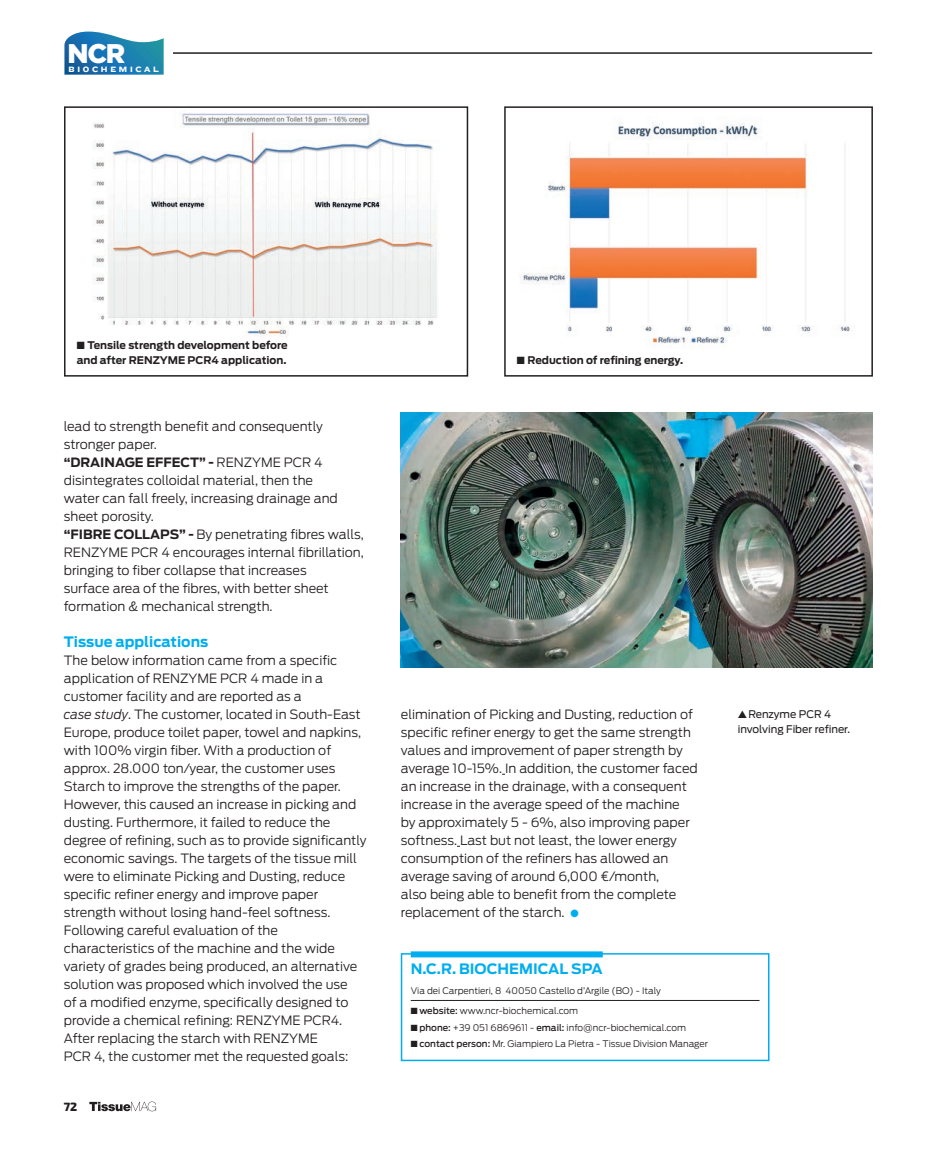
<style>
.page{position:relative;width:936px;height:1149px;background:#fff}
.page>*{position:absolute;margin:0;border:0;box-sizing:border-box;transform-origin:0 0}
.t1{font:900 27px "Gotham";color:#fff}
.t2{font:700 14.25px "Antenna";color:#00aeef}
.t3{font:300 12.75px/18px "Antenna";color:#231f20}
.t4{font:800 12px "Exo 2.0";color:#231f20}
.t5{font:700 10.5px/15px "Antenna";color:#231f20}
.t6{font:10.5px/15px "Antenna";color:#231f20}
.t7{font:300 9px "Antenna";color:#231f20}
.t8{font:7.95px "Knockout HTF54 Sumo";letter-spacing:.38em;color:#fff;scale:.88 1}
.s1{font-weight:700}
.s2{font-style:italic}
.s3{color:#00aeef}
.s4{font-weight:500}
</style>
<div class="page">
<svg style="left:89px;top:1101px;width:67px;height:9px"></svg>
<hr style="left:64px;top:52px;width:808px;height:2px;background:#231f20">
<div style="left:62px;top:11px;width:111px;height:85px;background:#fff"></div>
<svg style="left:64px;top:32px;width:100px;height:43px;background:#3788b7"></svg>
<div style="left:411px;top:951px;width:191px;height:6px;background:#00aeef"></div>
<hr style="left:411px;top:999px;width:348px;height:1px;background:#231f20">
<div style="left:401px;top:952px;width:368px;height:108px;border:2px solid #00aeef"></div>
<img style="left:401px;top:412px;width:471px;height:254px">
<img style="left:92px;top:113px;width:345px;height:224px">
<div style="left:64px;top:106px;width:404px;height:270px;border:2px solid #231f20"></div>
<img style="left:520px;top:122px;width:335px;height:226px">
<div style="left:504px;top:106px;width:368px;height:270px;border:2px solid #231f20"></div>
<h1 class="t1" style="left:68px;top:37px;width:59px">NCR</h1>
<p class="t8" style="left:69px;top:65px;width:104px">BIOCHEMICAL</p>
<p class="t5" style="left:77px;top:337px;width:212px">■ Tensile strength development before and after RENZYME PCR4 application.</p>
<p class="t3" style="left:64px;top:417px;width:301px">lead to strength benefit and consequently stronger paper.<br><span class="s1">“DRAINAGE EFFECT” -</span> RENZYME PCR 4 disintegrates colloidal material, then the<br>water can fall freely, increasing drainage and sheet porosity.<br><span class="s1">“FIBRE COLLAPS” -</span> By penetrating fibres walls, RENZYME PCR 4 encourages internal fibrillation, bringing to fiber collapse that increases<br>surface area of the fibres, with better sheet formation &amp; mechanical strength.</p>
<p class="t2" style="left:64px;top:633px;width:146px">Tissue applications</p>
<p class="t3" style="left:64px;top:651px;width:304px">The below information came from a specific application of RENZYME PCR 4 made in a customer facility and are reported as a<br><span class="s2">case study</span>. The customer, located in South-East Europe, produce toilet paper, towel and napkins, with 100% virgin fiber. With a production of approx. 28.000 ton/year, the customer uses Starch to improve the strengths of the paper.<br>However, this caused an increase in picking and dusting. Furthermore, it failed to reduce the degree of refining, such as to provide significantly economic savings. The targets of the tissue mill were to eliminate Picking and Dusting, reduce specific refiner energy and improve paper strength without losing hand-feel softness.<br>Following careful evaluation of the characteristics of the machine and the wide variety of grades being produced, an alternative solution was proposed which involved the use<br>of a modified enzyme, specifically designed to provide a chemical refining: RENZYME PCR4.<br>After replacing the starch with RENZYME<br>PCR 4, the customer met the requested goals:</p>
<p class="t4" style="left:64px;top:1098px;width:15px">72</p>
<p class="t5" style="left:517px;top:352px;width:168px">■ Reduction of refining energy.</p>
<p class="t3" style="left:401px;top:705px;width:298px">elimination of Picking and Dusting, reduction of specific refiner energy to get the same strength values and improvement of paper strength by average 10-15%. In addition, the customer faced an increase in the drainage, with a consequent increase in the average speed of the machine<br>by approximately 5 - 6%, also improving paper softness. Last but not least, the lower energy consumption of the refiners has allowed an average saving of around 6,000 €/month,<br>also being able to benefit from the complete replacement of the starch. <span class="s3">●</span></p>
<p class="t2" style="left:411px;top:960px;width:193px">N.C.R. BIOCHEMICAL SPA</p>
<p class="t7" style="left:411px;top:984px;width:251px">Via dei Carpentieri, 8 40050 Castello d’Argile (BO) - Italy</p>
<p class="t7" style="left:411px;top:1005px;width:169px">■ <span class="s4">website:</span> www.ncr-biochemical.com</p>
<p class="t7" style="left:411px;top:1022px;width:277px">■ <span class="s4">phone:</span> +39 051 6869611 - <span class="s4">email:</span> info@ncr-biochemical.com</p>
<p class="t7" style="left:411px;top:1038px;width:299px">■ <span class="s4">contact person:</span> Mr. Giampiero La Pietra - Tissue Division Manager</p>
<p class="t6" style="left:737px;top:706px;width:114px">▲Renzyme PCR 4 involving Fiber refiner.</p>
</div>
